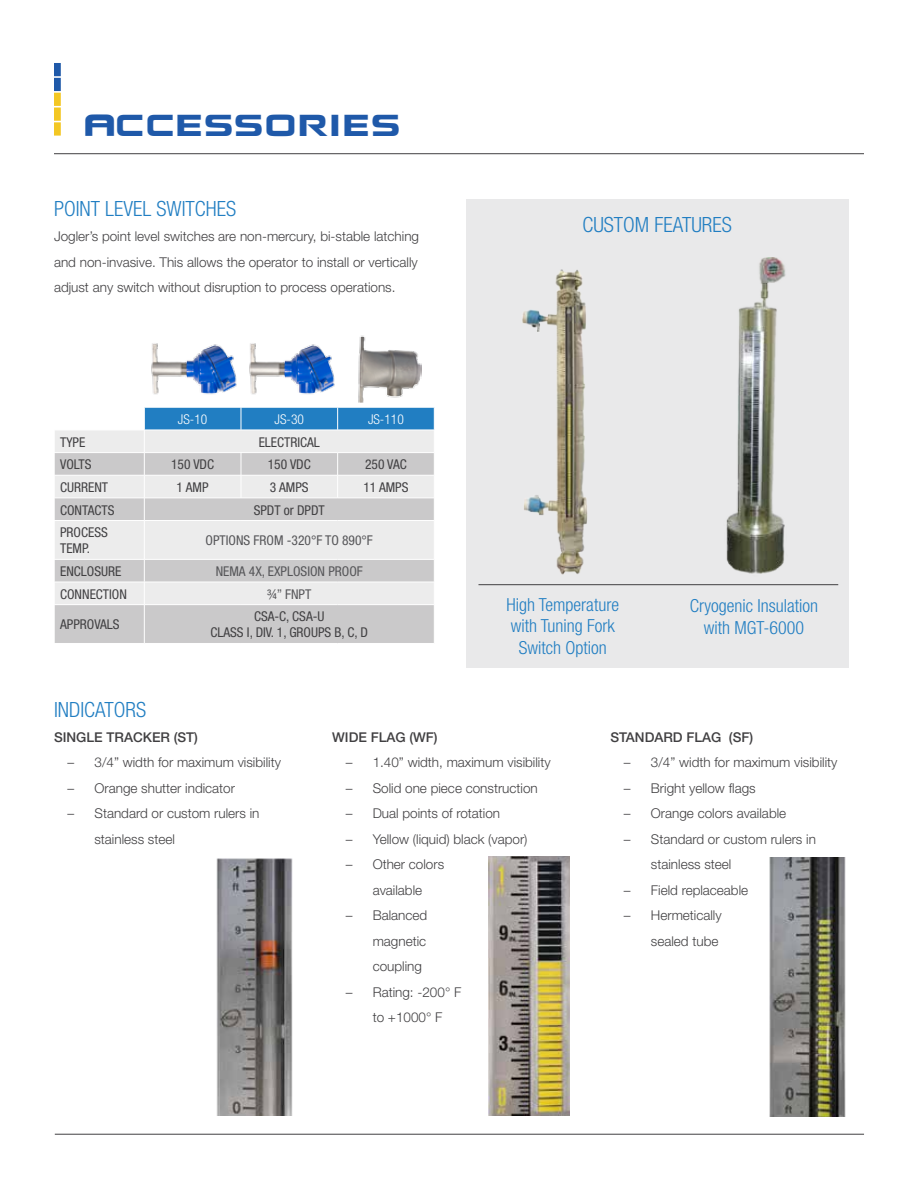
<style>
.page{position:relative;width:918px;height:1188px;background:#fff}
.page>*{position:absolute;margin:0;border:0;box-sizing:border-box;transform-origin:0 0}
.t1{font:27px "Nokianvirallinenkirjasin REGULAR";color:#1f59a9}
.t2{font:300 condensed 21px "Helvetica Neue";color:#217ec2}
.t3{font:300 condensed 18px/21.6px "Helvetica Neue";color:#217ec2;text-align:center}
.t4{font:300 13.5px/25.5px "Helvetica Neue";color:#414042}
.t5{font:condensed 13.5px/16.2px "Helvetica Neue";color:#414042}
.t6{font:condensed 13.5px "Helvetica Neue";color:#565659}
.t7{font:500 13.5px "Helvetica Neue";color:#414042}
.t8{font:300 condensed 13.5px "Helvetica Neue";color:#fff}
</style>
<div class="page">
<hr style="left:55px;top:1134px;width:809px;height:1px;background:#414042">
<div style="left:466px;top:199px;width:382px;height:469px;background:#e9e9ea"></div>
<hr style="left:54px;top:153px;width:810px;height:1px;background:#414042">
<svg style="left:54px;top:63px;width:7px;height:73px"></svg>
<div style="left:55px;top:431px;width:89px;height:21px;background:#ececec"></div>
<svg style="left:55px;top:453px;width:379px;height:190px;background:#dadada"></svg>
<hr style="left:54px;top:475px;width:90px;height:1px;background:#fff">
<hr style="left:54px;top:498px;width:90px;height:1px;background:#fff">
<hr style="left:54px;top:520px;width:90px;height:1px;background:#fff">
<hr style="left:144px;top:520px;width:97px;height:1px;background:#fff">
<hr style="left:144px;top:521px;width:1px;height:38px;background:#fff">
<hr style="left:241px;top:520px;width:97px;height:1px;background:#fff">
<hr style="left:338px;top:520px;width:97px;height:1px;background:#fff">
<hr style="left:54px;top:559px;width:90px;height:1px;background:#fff">
<hr style="left:144px;top:559px;width:97px;height:1px;background:#fff">
<hr style="left:241px;top:559px;width:97px;height:1px;background:#fff">
<hr style="left:338px;top:559px;width:97px;height:1px;background:#fff">
<hr style="left:54px;top:582px;width:90px;height:1px;background:#fff">
<svg style="left:54px;top:560px;width:1px;height:21px"></svg>
<hr style="left:144px;top:582px;width:97px;height:1px;background:#fff">
<svg style="left:144px;top:560px;width:1px;height:44px"></svg>
<hr style="left:241px;top:582px;width:97px;height:1px;background:#fff">
<hr style="left:338px;top:582px;width:97px;height:1px;background:#fff">
<hr style="left:54px;top:604px;width:90px;height:1px;background:#fff">
<hr style="left:144px;top:604px;width:97px;height:1px;background:#fff">
<hr style="left:144px;top:605px;width:1px;height:38px;background:#fff">
<hr style="left:241px;top:604px;width:97px;height:1px;background:#fff">
<hr style="left:338px;top:604px;width:97px;height:1px;background:#fff">
<svg style="left:54px;top:453px;width:1px;height:67px"></svg>
<svg style="left:144px;top:407px;width:291px;height:113px;background:#b9cad7"></svg>
<hr style="left:144px;top:452px;width:97px;height:1px;background:#fff">
<hr style="left:241px;top:452px;width:97px;height:1px;background:#fff">
<hr style="left:338px;top:452px;width:97px;height:1px;background:#fff">
<img style="left:522px;top:269px;width:66px;height:306px">
<img style="left:726px;top:258px;width:60px;height:316px">
<img style="left:769px;top:857px;width:77px;height:260px">
<img style="left:216px;top:858px;width:77px;height:258px">
<img style="left:489px;top:856px;width:81px;height:260px">
<hr style="left:478px;top:584px;width:360px;height:1px;background:#414042">
<img style="left:358px;top:335px;width:63px;height:67px">
<img style="left:249px;top:343px;width:86px;height:52px">
<img style="left:151px;top:343px;width:86px;height:52px">
<h1 class="t1" style="left:84px;top:108px;width:31px">ACCESS</h1>
<h1 class="t1" style="left:266px;top:108px;width:60px">ORIES</h1>
<h2 class="t2" style="left:54px;top:196px;width:184px">PO INT LEVEL SWITCHES</h2>
<p class="t4" style="left:54px;top:223px;width:367px;text-align:justify">Jogler’s point level switches are non-mercury, bi-stable latching and non-invasive. This allows the operator to install or vertically adjust any switch without disruption to process operations.</p>
<p class="t8" style="left:178px;top:411px;width:31px">JS-10</p>
<p class="t8" style="left:275px;top:411px;width:31px">JS-30</p>
<p class="t8" style="left:368px;top:411px;width:37px">JS-110</p>
<p class="t5" style="left:60px;top:434px;width:26px">TYPE</p>
<p class="t5" style="left:259px;top:434px;width:49px">ELECTRICAL</p>
<p class="t5" style="left:60px;top:456px;width:32px">VO LTS</p>
<p class="t5" style="left:171px;top:456px;width:44px">150 VDC</p>
<p class="t5" style="left:268px;top:456px;width:44px">150 VDC</p>
<p class="t5" style="left:365px;top:456px;width:43px">250 VAC</p>
<p class="t5" style="left:60px;top:479px;width:50px">CURRENT</p>
<p class="t5" style="left:177px;top:479px;width:33px">1 AMP</p>
<p class="t5" style="left:270px;top:479px;width:39px">3 AMPS</p>
<p class="t5" style="left:363px;top:479px;width:46px">11 AMPS</p>
<p class="t5" style="left:60px;top:502px;width:55px">CONTACTS</p>
<p class="t5" style="left:254px;top:502px;width:73px">SPDT OR DPDT</p>
<p class="t5" style="left:60px;top:524px;width:36px">PROCESS<br>TEM P.</p>
<p class="t6" style="left:206px;top:533px;width:168px">OPTIONS FROM -320°F TO 890°F</p>
<p class="t5" style="left:60px;top:563px;width:62px">ENCLOSURE</p>
<p class="t6" style="left:216px;top:563px;width:60px">NEMA 4X, EXPL</p>
<p class="t6" style="left:293px;top:563px;width:71px">OSION PROOF</p>
<p class="t5" style="left:60px;top:586px;width:15px">CONNE</p>
<p class="t5" style="left:96px;top:586px;width:20px">CTION</p>
<p class="t6" style="left:267px;top:586px;width:46px">¾” FNPT</p>
<p class="t5" style="left:60px;top:616px;width:61px">APPROVALS</p>
<p class="t5" style="left:210px;top:608px;width:158px;text-align:center">CSA-C, CSA-U<br>CLASS I, DIV. 1, GROUPS B, C, D</p>
<h2 class="t2" style="left:54px;top:698px;width:92px">Indicators</h2>
<h2 class="t2" style="left:583px;top:212px;width:149px">Custom features</h2>
<h3 class="t3" style="left:507px;top:593px;width:114px">High Temperature with Tuning Fork<br>Switch Option</h3>
<h3 class="t3" style="left:690px;top:595px;width:130px">Cryogenic Insulation with MGT-6000</h3>
<p class="t7" style="left:54px;top:729px;width:146px">SINGLE TRACKER (ST)</p>
<p class="t4" style="left:68px;top:750px;width:215px">– 3/4” width for maximum visibility</p>
<p class="t4" style="left:68px;top:775px;width:169px">– Orange shutter indicator</p>
<p class="t4" style="left:94px;top:801px;width:167px;text-indent:-27px">– Standard or custom rulers in stainless steel</p>
<p class="t7" style="left:332px;top:729px;width:107px">WIDE FLAG (WF)</p>
<p class="t4" style="left:346px;top:750px;width:206px">– 1.40” width, maximum visibility</p>
<p class="t4" style="left:346px;top:775px;width:194px">– Solid one piece construction</p>
<p class="t4" style="left:346px;top:801px;width:156px">– Dual points of rotation</p>
<p class="t4" style="left:346px;top:826px;width:183px">– Yellow (liquid) black (vapor)</p>
<p class="t4" style="left:346px;top:852px;width:100px;text-align:center">– Other colors available</p>
<p class="t4" style="left:373px;top:903px;width:56px;text-align:justify;text-indent:-27px">– Balanced magnetic coupling</p>
<p class="t4" style="left:373px;top:979px;width:90px;text-indent:-27px">– Rating: -200° F to +1000° F</p>
<p class="t7" style="left:610px;top:729px;width:144px">STANDARD FLAG (SF)</p>
<p class="t4" style="left:624px;top:750px;width:215px">– 3/4” width for maximum visibility</p>
<p class="t4" style="left:624px;top:775px;width:133px">– Bright yellow flags</p>
<p class="t4" style="left:624px;top:801px;width:164px">– Orange colors available</p>
<p class="t4" style="left:651px;top:826px;width:167px;text-indent:-27px">– Standard or custom rulers in stainless steel</p>
<p class="t4" style="left:624px;top:877px;width:126px">– Field replaceable</p>
<p class="t4" style="left:624px;top:903px;width:99px;text-align:right">– Hermetically sealed tube</p>
</div>
